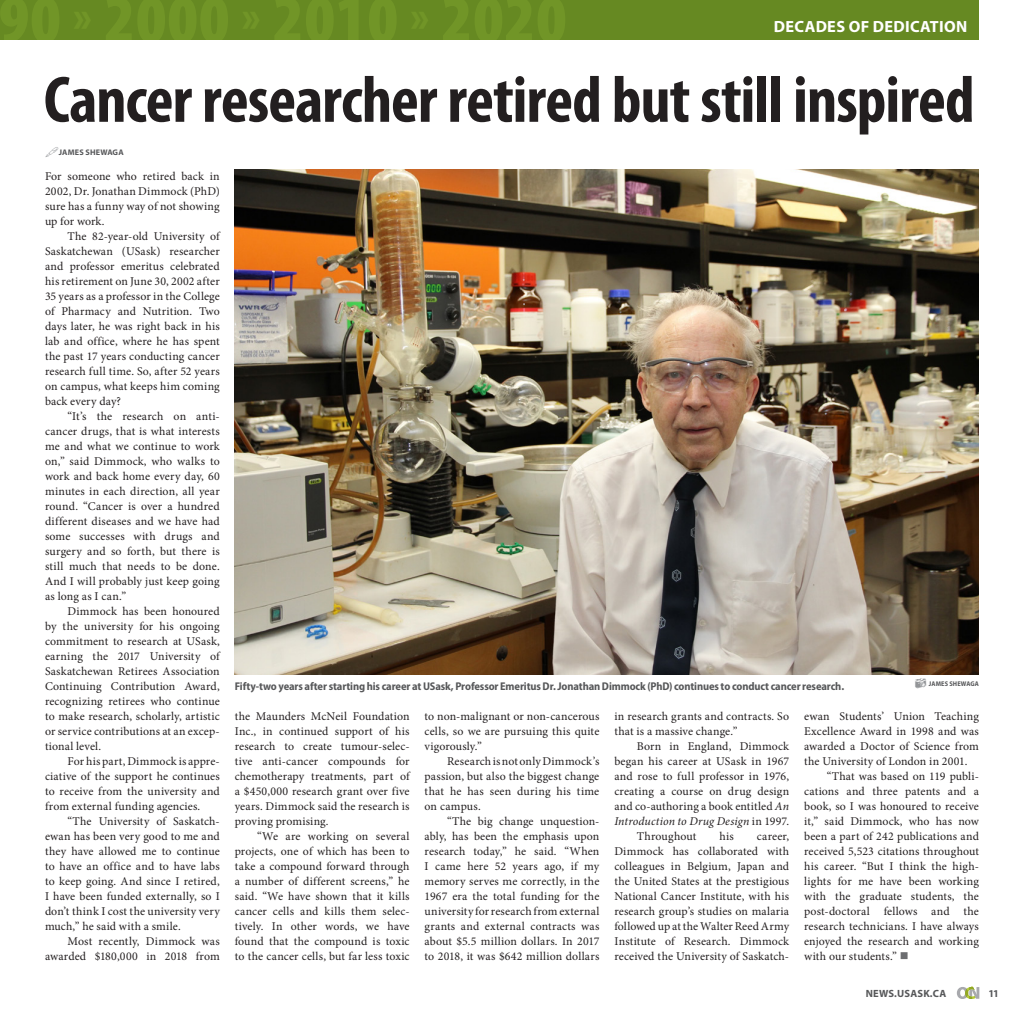
<style>
.page{position:relative;width:1024px;height:1024px;background:#fff}
.page>*{position:absolute;margin:0;border:0;box-sizing:border-box;transform-origin:0 0}
.heading_3{font:700 condensed 66.25px "Myriad Pro";letter-spacing:-.015em;color:#231f20}
.t1{font:700 16.25px "Myriad Pro";letter-spacing:.02em;color:#fff}
.photo_caption{font:11.88px/15px "Minion Pro";letter-spacing:.01em;color:#231f20;text-align:justify}
.photo_caption-2{font:700 semi-condensed 11.25px "Myriad Pro";letter-spacing:-.01em;color:#57585a}
.t2{font:700 10.5px "Myriad Pro";letter-spacing:.02em;color:#57585a}
.t3{font:700 8.12px "Myriad Pro";letter-spacing:.02em;color:#57585a}
.t4{font:700 semi-condensed 6.75px "Myriad Pro";letter-spacing:.02em;color:#57585a}
.s1{font-style:italic}
.s2{color:#6c6d70}
</style>
<div class="page">
<svg style="left:957px;top:987px;width:22px;height:12px"></svg>
<div style="left:0;top:0;width:979px;height:41px;background:#668922"></div>
<img style="left:235px;top:170px;width:744px;height:504px">
<p class="t1" style="left:774px;top:16px;width:195px">DECADES OF DEDICATION</p>
<p class="heading_3" style="left:44px;top:58px;width:932px">Cancer researcher retired but still inspired</p>
<p class="t3" style="left:59px;top:147px;width:66px">JAMES SHEWAGA</p>
<p class="photo_caption" style="left:45px;top:169px;width:176px">For someone who retired back in 2002, Dr. Jonathan Dimmock (PhD) sure has a funny way of not showing up for work.</p>
<p class="photo_caption" style="left:45px;top:229px;width:176px;text-indent:23px">The 82-year-old University of Saskatchewan (USask) researcher and professor emeritus celebrated his retirement on June 30, 2002 after 35 years as a professor in the College of Pharmacy and Nutrition. Two days later, he was right back in his lab and office, where he has spent the past 17 years conducting cancer research full time. So, after 52 years on campus, what keeps him coming back every day?</p>
<p class="photo_caption" style="left:45px;top:409px;width:176px;text-indent:23px">“It’s the research on anti&shy;cancer drugs, that is what interests me and what we continue to work on,” said Dimmock, who walks to work and back home every day, 60 minutes in each direction, all year round. “Cancer is over a hundred different diseases and we have had some successes with drugs and surgery and so forth, but there is still much that needs to be done.<br>And I will probably just keep going as long as I can.”</p>
<p class="photo_caption" style="left:45px;top:604px;width:176px;text-indent:23px">Dimmock has been honoured by the university for his ongoing commitment to research at USask, earning the 2017 University of Saskatchewan Retirees Association Continuing Contribution Award, recognizing retirees who continue to make research, scholarly, artistic or service contributions at an excep&shy;tional level.</p>
<p class="photo_caption" style="left:45px;top:754px;width:176px;text-indent:23px">For his part, Dimmock is appre&shy;ciative of the support he continues to receive from the university and from external funding agencies.</p>
<p class="photo_caption" style="left:45px;top:814px;width:176px;text-indent:23px">“The University of Saskatch&shy;ewan has been very good to me and they have allowed me to continue to have an office and to have labs to keep going. And since I retired, I have been funded externally, so I don’t think I cost the university very much,” he said with a smile.</p>
<p class="photo_caption" style="left:45px;top:934px;width:176px;text-align:right">Most recently, Dimmock was awarded $180,000 in 2018 from</p>
<p class="t4" style="left:929px;top:680px;width:52px">JAMES SHEWAGA</p>
<p class="photo_caption-2" style="left:235px;top:680px;width:611px">Fifty-two years after starting his career at USask, Professor Emeritus Dr. Jonathan Dimmock (PhD) continues to conduct cancer research.</p>
<p class="photo_caption" style="left:614px;top:709px;width:176px">in research grants and contracts. So that is a massive change.”</p>
<p class="photo_caption" style="left:614px;top:739px;width:176px;text-indent:23px">Born in England, Dimmock began his career at USask in 1967 and rose to full professor in 1976, creating a course on drug design and co-authoring a book entitled <span class="s1">An Introduction to Drug Design</span> in 1997.</p>
<p class="photo_caption" style="left:637px;top:829px;width:61px">Throughout</p>
<p class="photo_caption" style="left:719px;top:829px;width:16px">his</p>
<p class="photo_caption" style="left:235px;top:709px;width:176px">the Maunders McNeil Foundation Inc., in continued support of his research to create tumour-selec&shy;tive anti-cancer compounds for chemotherapy treatments, part of a $450,000 research grant over five years. Dimmock said the research is proving promising.</p>
<p class="photo_caption" style="left:235px;top:829px;width:176px;text-indent:23px">“We are working on several projects, one of which has been to take a compound forward through a number of different screens,” he said. “We have shown that it kills cancer cells and kills them selec&shy;tively. In other words, we have found that the compound is toxic to the cancer cells, but far less toxic</p>
<p class="photo_caption" style="left:425px;top:709px;width:176px">to non-malignant or non-cancerous cells, so we are pursuing this quite vigorously.”</p>
<p class="photo_caption" style="left:425px;top:754px;width:176px;text-indent:23px">Research is not only Dimmock’s passion, but also the biggest change that he has seen during his time on campus.</p>
<p class="photo_caption" style="left:425px;top:814px;width:176px;text-indent:23px">“The big change unquestion&shy;ably, has been the emphasis upon research today,” he said. “When I came here 52 years ago, if my memory serves me correctly, in the 1967 era the total funding for the university for research from external grants and external contracts was about $5.5 million dollars. In 2017 to 2018, it was $642 million dollars</p>
<p class="photo_caption" style="left:804px;top:709px;width:176px">ewan Students’ Union Teaching Excellence Award in 1998 and was awarded a Doctor of Science from the University of London in 2001.</p>
<p class="photo_caption" style="left:804px;top:769px;width:176px;text-indent:23px">“That was based on 119 publi&shy;cations and three patents and a book, so I was honoured to receive it,” said Dimmock, who has now been a part of 242 publications and received 5,523 citations throughout his career. “But I think the high&shy;lights for me have been working with the graduate students, the post-doctoral fellows and the research technicians. I have always enjoyed the research and working with our students.” <span class="s2">■</span></p>
<p class="photo_caption" style="left:614px;top:829px;width:176px;text-indent:142px">career, Dimmock has collaborated with colleagues in Belgium, Japan and the United States at the prestigious National Cancer Institute, with his research group’s studies on malaria followed up at the Walter Reed Army Institute of Research. Dimmock received the University of Saskatch-</p>
<p class="t2" style="left:866px;top:986px;width:82px">NEWS.USASK.CA</p>
<p class="t2" style="left:988px;top:986px;width:12px">11</p>
</div>
